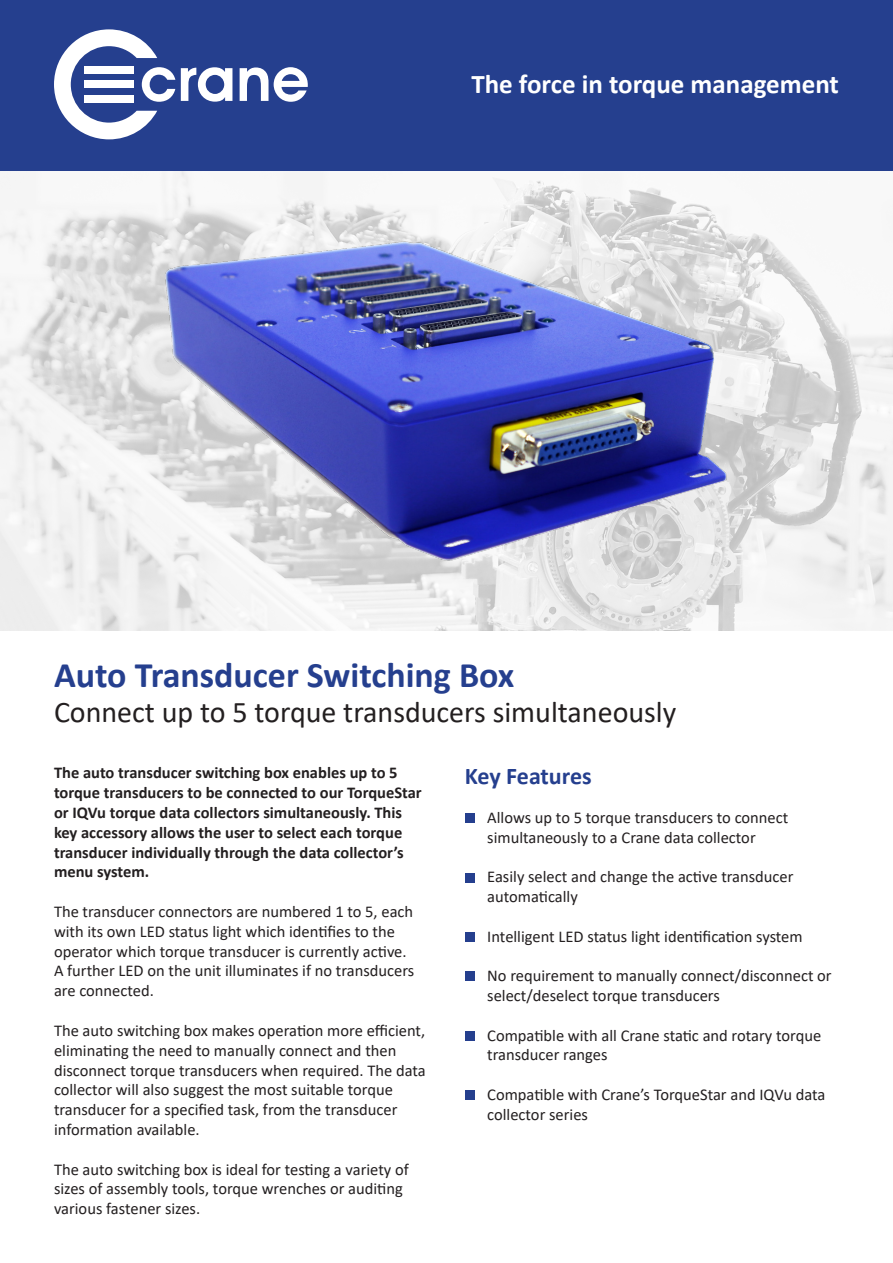
<style>
.page{position:relative;width:893px;height:1263px;background:#fff}
.page>*{position:absolute;margin:0;border:0;box-sizing:border-box;transform-origin:0 0}
.t1{font:700 36px "Calibri";color:#253f8e}
.t2{font:30px "Calibri";color:#231f20}
.t3{font:700 27px "Calibri";color:#fff}
.t4{font:700 24px "Calibri";letter-spacing:-.01em;color:#253f8e}
.t5{font:16.5px/19.8px "Calibri";color:#231f20}
.t6{font:700 16.5px/19.8px "Calibri";color:#231f20}
</style>
<div class="page">
<img style="left:0;top:170px;width:893px;height:461px">
<div style="left:0;top:0;width:893px;height:170px;background:#253f8e"></div>
<svg style="left:54px;top:29px;width:121px;height:110px"></svg>
<svg style="left:181px;top:67px;width:51px;height:35px"></svg>
<svg style="left:240px;top:67px;width:68px;height:35px"></svg>
<div style="left:84px;top:66px;width:50px;height:7px;background:#fff"></div>
<div style="left:84px;top:81px;width:50px;height:7px;background:#fff"></div>
<div style="left:84px;top:95px;width:50px;height:8px;background:#fff"></div>
<div style="left:465px;top:813px;width:9px;height:10px;background:#253f8e"></div>
<div style="left:465px;top:873px;width:9px;height:9px;background:#253f8e"></div>
<div style="left:465px;top:932px;width:9px;height:9px;background:#253f8e"></div>
<div style="left:465px;top:972px;width:9px;height:9px;background:#253f8e"></div>
<div style="left:465px;top:1031px;width:9px;height:9px;background:#253f8e"></div>
<div style="left:465px;top:1090px;width:9px;height:10px;background:#253f8e"></div>
<img style="left:162px;top:237px;width:569px;height:327px">
<p class="t3" style="left:471px;top:65px;width:369px">The force in torque management</p>
<p class="t1" style="left:54px;top:649px;width:462px">Auto Transducer Switching Box</p>
<p class="t2" style="left:54px;top:691px;width:624px">Connect up to 5 torque transducers simultaneously</p>
<p class="t6" style="left:54px;top:763px;width:369px">The auto transducer switching box enables up to 5 torque transducers to be connected to our TorqueStar or IQVu torque data collectors simultaneously. This key accessory allows the user to select each torque transducer individually through the data collector’s menu system.</p>
<p class="t5" style="left:54px;top:901px;width:361px">The transducer connectors are numbered 1 to 5, each with its own LED status light which identifies to the operator which torque transducer is currently active.</p>
<p class="t5" style="left:54px;top:961px;width:362px">A further LED on the unit illuminates if no transducers are connected.</p>
<p class="t5" style="left:54px;top:1020px;width:373px">The auto switching box makes operation more efficient, eliminating the need to manually connect and then disconnect torque transducers when required. The data collector will also suggest the most suitable torque transducer for a specified task, from the transducer information available.</p>
<p class="t5" style="left:54px;top:1159px;width:356px">The auto switching box is ideal for testing a variety of sizes of assembly tools, torque wrenches or auditing various fastener sizes.</p>
<p class="t4" style="left:465px;top:759px;width:128px">Key Features</p>
<p class="t5" style="left:487px;top:807px;width:302px">Allows up to 5 torque transducers to connect</p>
<p class="t5" style="left:487px;top:827px;width:270px">simultaneously to a Crane data collector</p>
<p class="t5" style="left:487px;top:866px;width:308px">Easily select and change the active transducer</p>
<p class="t5" style="left:487px;top:886px;width:92px">automatically</p>
<p class="t5" style="left:487px;top:926px;width:317px">Intelligent LED status light identification system</p>
<p class="t5" style="left:487px;top:965px;width:346px">No requirement to manually connect/disconnect or</p>
<p class="t5" style="left:487px;top:985px;width:234px">select/deselect torque transducers</p>
<p class="t5" style="left:487px;top:1025px;width:335px">Compatible with all Crane static and rotary torque</p>
<p class="t5" style="left:487px;top:1045px;width:122px">transducer ranges</p>
<p class="t5" style="left:487px;top:1084px;width:340px">Compatible with Crane’s TorqueStar and IQVu data</p>
<p class="t5" style="left:487px;top:1104px;width:102px">collector series</p>
</div>
